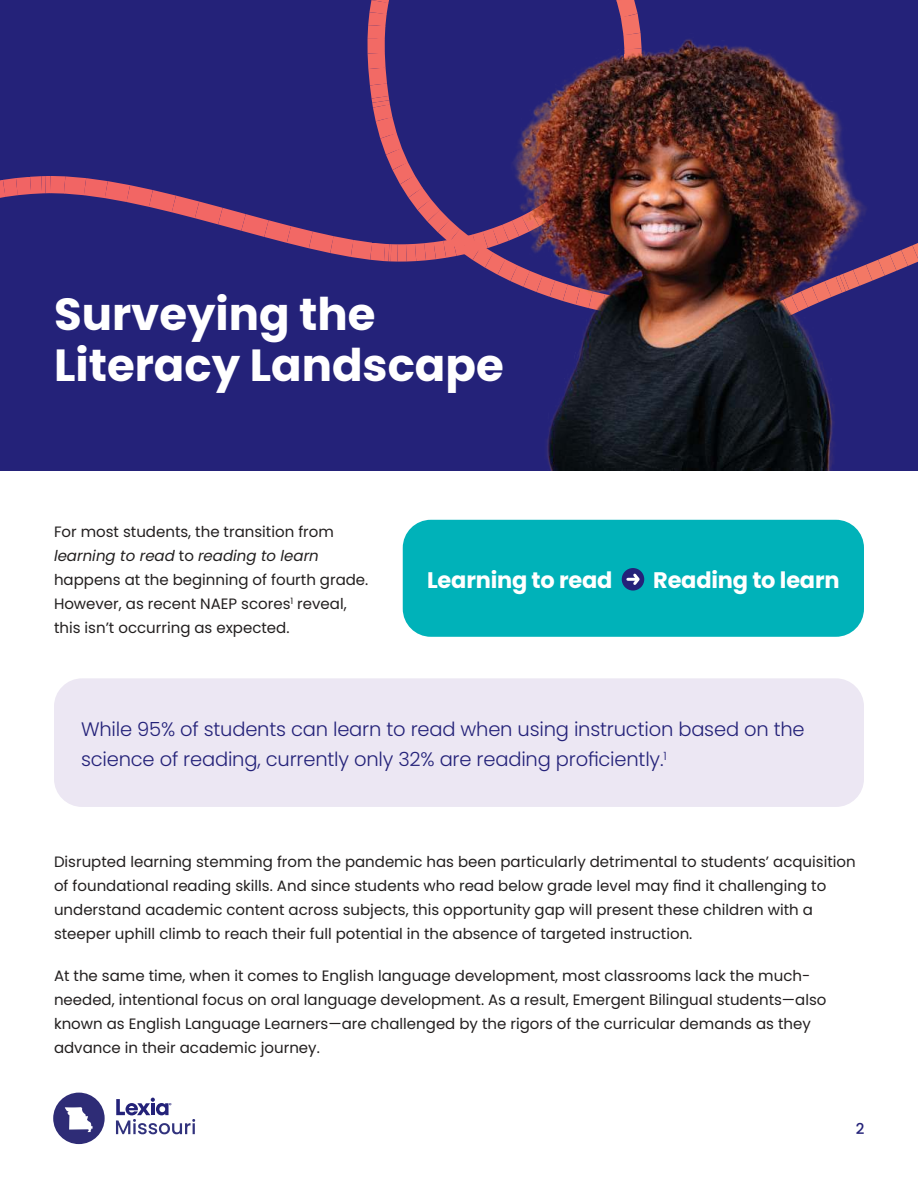
<style>
.page{position:relative;width:918px;height:1188px;background:#fff}
.page>*{position:absolute;margin:0;border:0;box-sizing:border-box;transform-origin:0 0}
.t1{font:700 45px/51px "Poppins";color:#fff}
.t2{font:700 22.5px "Poppins";letter-spacing:-.01em;color:#fff}
.t3{font:300 19.5px/30px "Poppins";letter-spacing:-.01em;color:#242279}
.t4{font:15px/24px "Poppins";color:#221f1f}
.t5{font:500 15px "Poppins";color:#242279}
.s1{font-style:italic}
</style>
<div class="page">
<svg style="left:116px;top:1098px;width:79px;height:36px"></svg>
<svg style="left:53px;top:1093px;width:52px;height:51px"></svg>
<div style="left:0;top:0;width:918px;height:470px;background:#242279"></div>
<div style="left:403px;top:520px;width:461px;height:117px;background:#00b2b9;border-radius:28px"></div>
<div style="left:54px;top:678px;width:810px;height:129px;background:#ece7f3;border-radius:28px"></div>
<div style="left:622px;top:568px;width:22px;height:23px;background:#242279;border-radius:50%"></div>
<svg style="left:628px;top:571px;width:14px;height:17px"></svg>
<img style="left:0;top:180px;width:5px;height:18px">
<img style="left:3px;top:178px;width:15px;height:19px">
<img style="left:16px;top:176px;width:70px;height:19px">
<img style="left:84px;top:179px;width:24px;height:19px">
<img style="left:105px;top:182px;width:24px;height:20px">
<img style="left:126px;top:185px;width:26px;height:22px">
<img style="left:149px;top:190px;width:27px;height:22px">
<img style="left:172px;top:196px;width:27px;height:22px">
<img style="left:195px;top:202px;width:28px;height:22px">
<img style="left:218px;top:208px;width:27px;height:23px">
<img style="left:241px;top:214px;width:27px;height:23px">
<img style="left:264px;top:221px;width:26px;height:22px">
<img style="left:287px;top:226px;width:26px;height:22px">
<img style="left:309px;top:232px;width:24px;height:21px">
<img style="left:330px;top:236px;width:23px;height:21px">
<img style="left:351px;top:240px;width:21px;height:20px">
<img style="left:370px;top:243px;width:56px;height:19px">
<img style="left:424px;top:242px;width:11px;height:18px">
<img style="left:434px;top:242px;width:1px;height:17px">
<img style="left:621px;top:16px;width:18px;height:7px">
<img style="left:617px;top:0;width:21px;height:18px">
<img style="left:616px;top:0;width:17px;height:2px">
<img style="left:369px;top:0;width:19px;height:12px">
<img style="left:368px;top:12px;width:19px;height:73px">
<img style="left:370px;top:83px;width:18px;height:16px">
<img style="left:372px;top:96px;width:17px;height:5px">
<img style="left:372px;top:101px;width:18px;height:7px">
<img style="left:373px;top:104px;width:19px;height:17px">
<img style="left:376px;top:117px;width:21px;height:20px">
<img style="left:380px;top:133px;width:22px;height:22px">
<img style="left:386px;top:148px;width:22px;height:22px">
<img style="left:393px;top:162px;width:22px;height:22px">
<img style="left:400px;top:176px;width:23px;height:21px">
<img style="left:408px;top:188px;width:23px;height:22px">
<img style="left:418px;top:199px;width:17px;height:23px">
<img style="left:428px;top:210px;width:7px;height:20px">
<img style="left:875px;top:260px;width:9px;height:20px">
<img style="left:878px;top:255px;width:18px;height:21px">
<img style="left:890px;top:250px;width:18px;height:21px">
<img style="left:901px;top:245px;width:17px;height:21px">
<img style="left:912px;top:243px;width:6px;height:18px">
<img style="left:435px;top:23px;width:440px;height:447px">
<h1 class="t1" style="left:54px;top:290px;width:451px">Surveying the<br>Literacy Landscape</h1>
<p class="t4" style="left:54px;top:520px;width:316px">For most students, the transition from <span class="s1">learning to read</span> to <span class="s1">reading to learn </span>happens at the beginning of fourth grade.<br>However, as recent NAEP scores<sup>1</sup> reveal, this isn’t occurring as expected.</p>
<h2 class="t2" style="left:427px;top:566px;width:187px">Learning to read</h2>
<h2 class="t2" style="left:653px;top:566px;width:188px">Reading to learn</h2>
<h3 class="t3" style="left:81px;top:717px;width:725px">While 95% of students can learn to read when using instruction based on the science of reading, currently only 32% are reading proficiently.<sup>1</sup></h3>
<p class="t4" style="left:54px;top:850px;width:803px">Disrupted learning stemming from the pandemic has been particularly detrimental to students’ acquisition of foundational reading skills. And since students who read below grade level may find it challenging to understand academic content across subjects, this opportunity gap will present these children with a steeper uphill climb to reach their full potential in the absence of targeted instruction.</p>
<p class="t4" style="left:54px;top:964px;width:774px">At the same time, when it comes to English language development, most classrooms lack the much&shy;needed, intentional focus on oral language development. As a result, Emergent Bilingual students—also known as English Language Learners—are challenged by the rigors of the curricular demands as they advance in their academic journey.</p>
<p class="t5" style="left:856px;top:1120px;width:10px">2</p>
</div>
